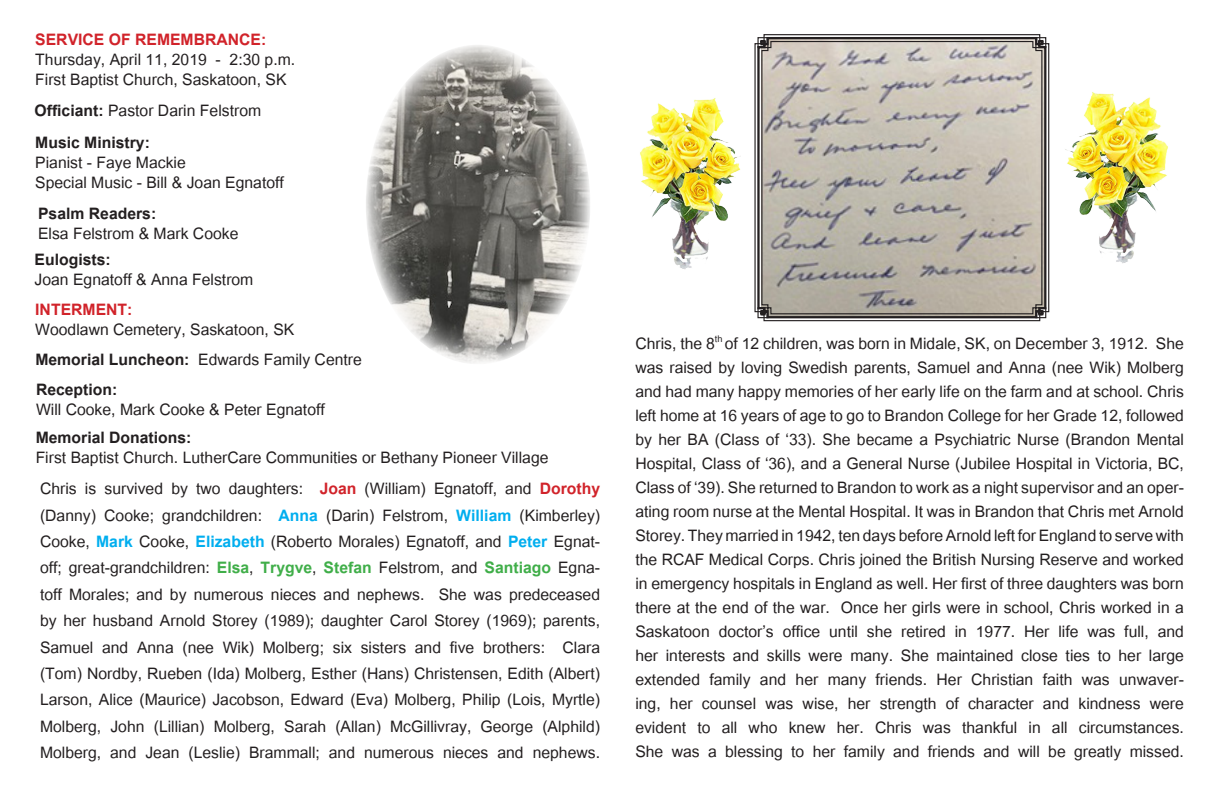
<style>
.page{position:relative;width:1224px;height:792px;background:#fff}
.page>*{position:absolute;margin:0;border:0;box-sizing:border-box;transform-origin:0 0}
.t1{font:22px/24px "Utsaah";color:#231f20;text-align:justify}
.t2{font:700 22px "Utsaah";color:#231f20}
.t3{font:700 22px "Utsaah";color:#d1232a}
.s1{font-weight:700}
.s2{font-weight:700;color:#d1232a}
.s3{font-weight:700;color:#00aeef}
.s4{font-weight:700;color:#40ae49}
</style>
<div class="page">
<svg style="left:754px;top:34px;width:296px;height:288px"></svg>
<svg style="left:757px;top:37px;width:290px;height:282px"></svg>
<img style="left:640px;top:98px;width:100px;height:171px">
<img style="left:1065px;top:92px;width:103px;height:171px">
<img style="left:366px;top:45px;width:224px;height:318px">
<p class="t3" style="left:35px;top:29px;width:233px">SERVICE OF REMEMBRANCE:</p>
<p class="t1" style="left:35px;top:49px;width:261px">Thursday, April 11, 2019 - 2:30 p.m.</p>
<p class="t1" style="left:35px;top:69px;width:253px">First Baptist Church, Saskatoon, SK</p>
<p class="t1" style="left:35px;top:100px;width:228px"><span class="s1">Officiant:</span> Pastor Darin Felstrom</p>
<p class="t2" style="left:35px;top:132px;width:116px">Music Ministry:</p>
<p class="t1" style="left:35px;top:153px;width:152px">Pianist - Faye Mackie</p>
<p class="t1" style="left:35px;top:173px;width:250px">Special Music - Bill &amp; Joan Egnatoff</p>
<p class="t2" style="left:38px;top:202px;width:120px">Psalm Readers:</p>
<p class="t1" style="left:38px;top:223px;width:202px">Elsa Felstrom &amp; Mark Cooke</p>
<p class="t2" style="left:35px;top:249px;width:78px">Eulogists:</p>
<p class="t1" style="left:35px;top:269px;width:220px">Joan Egnatoff &amp; Anna Felstrom</p>
<p class="t3" style="left:35px;top:299px;width:99px">INTERMENT:</p>
<p class="t1" style="left:35px;top:320px;width:261px">Woodlawn Cemetery, Saskatoon, SK</p>
<p class="t1" style="left:35px;top:349px;width:328px"><span class="s1">Memorial Luncheon:</span> Edwards Family Centre</p>
<p class="t2" style="left:36px;top:378px;width:83px">Reception:</p>
<p class="t1" style="left:36px;top:399px;width:290px">Will Cooke, Mark Cooke &amp; Peter Egnatoff</p>
<p class="t2" style="left:36px;top:426px;width:157px">Memorial Donations:</p>
<p class="t1" style="left:36px;top:447px;width:514px">First Baptist Church. LutherCare Communities or Bethany Pioneer Village</p>
<p class="t1" style="left:40px;top:477px;width:562px;line-height:26.4px">Chris is survived by two daughters: <span class="s2">Joan</span> (William) Egnatoff, and <span class="s2">Dorothy </span>(Danny) Cooke; grandchildren: <span class="s3">Anna</span> (Darin) Felstrom, <span class="s3">William</span> (Kimberley)<br>Cooke, <span class="s3">Mark</span> Cooke, <span class="s3">Elizabeth</span> (Roberto Morales) Egnatoff, and <span class="s3">Peter</span> Egnat&shy;off; great-grandchildren: <span class="s4">Elsa</span>, <span class="s4">Trygve</span>, <span class="s4">Stefan</span> Felstrom, and <span class="s4">Santiago</span> Egna&shy;toff Morales; and by numerous nieces and nephews. She was predeceased by her husband Arnold Storey (1989); daughter Carol Storey (1969); parents, Samuel and Anna (nee Wik) Molberg; six sisters and five brothers: Clara (Tom) Nordby, Rueben (Ida) Molberg, Esther (Hans) Christensen, Edith (Albert)<br>Larson, Alice (Maurice) Jacobson, Edward (Eva) Molberg, Philip (Lois, Myrtle)<br>Molberg, John (Lillian) Molberg, Sarah (Allan) McGillivray, George (Alphild)<br>Molberg, and Jean (Leslie) Brammall; and numerous nieces and nephews.</p>
<p class="t1" style="left:635px;top:333px;width:550px">Chris, the 8<sup>th</sup> of 12 children, was born in Midale, SK, on December 3, 1912. She was raised by loving Swedish parents, Samuel and Anna (nee Wik) Molberg and had many happy memories of her early life on the farm and at school. Chris left home at 16 years of age to go to Brandon College for her Grade 12, followed by her BA (Class of ‘33). She became a Psychiatric Nurse (Brandon Mental Hospital, Class of ‘36), and a General Nurse (Jubilee Hospital in Victoria, BC, Class of ‘39). She returned to Brandon to work as a night supervisor and an oper&shy;ating room nurse at the Mental Hospital. It was in Brandon that Chris met Arnold Storey. They married in 1942, ten days before Arnold left for England to serve with the RCAF Medical Corps. Chris joined the British Nursing Reserve and worked in emergency hospitals in England as well. Her first of three daughters was born there at the end of the war. Once her girls were in school, Chris worked in a Saskatoon doctor’s office until she retired in 1977. Her life was full, and her interests and skills were many. She maintained close ties to her large extended family and her many friends. Her Christian faith was unwaver&shy;ing, her counsel was wise, her strength of character and kindness were evident to all who knew her. Chris was thankful in all circumstances.<br>She was a blessing to her family and friends and will be greatly missed.</p>
</div>
